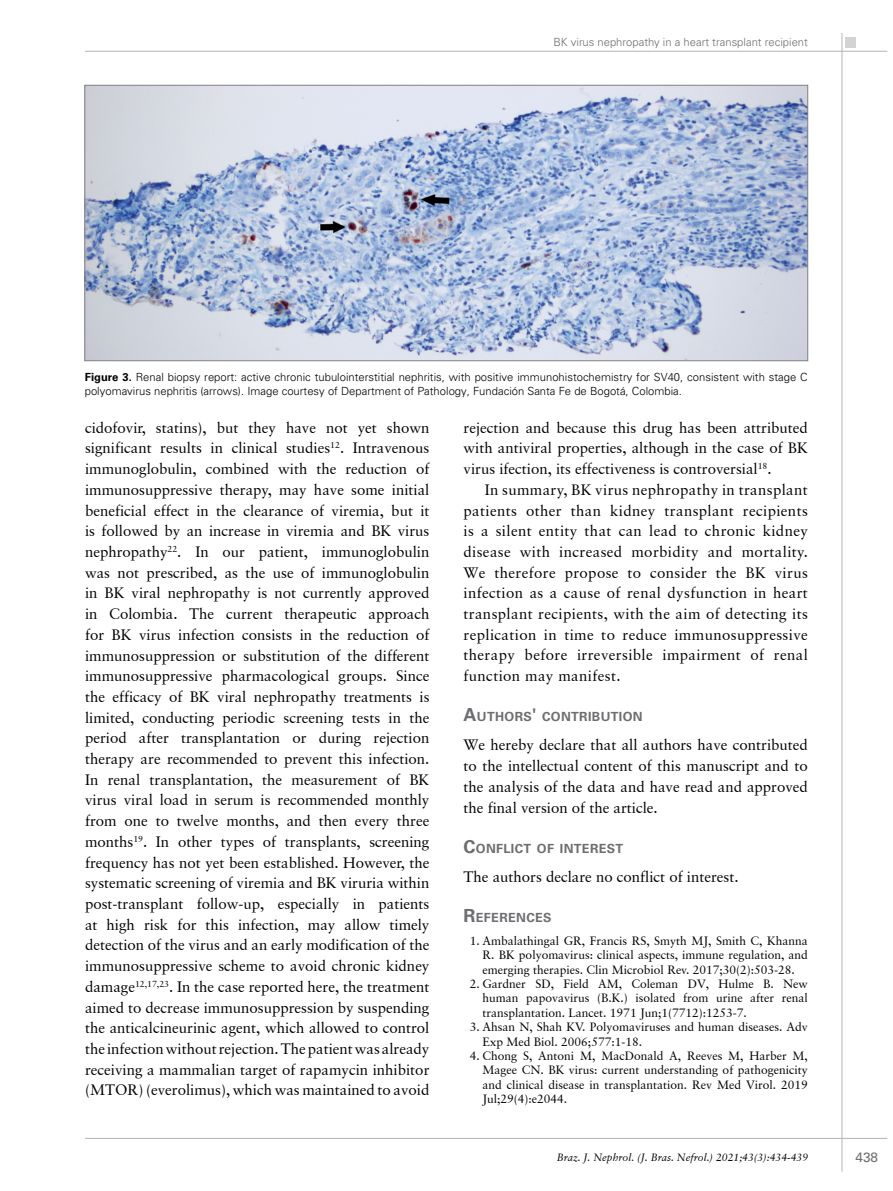
<style>
.page{position:relative;width:893px;height:1191px;background:#fff}
.page>*{position:absolute;margin:0;border:0;box-sizing:border-box;transform-origin:0 0}
.t1{font:15px/20.7px "Garamond Retrospective S Si";color:#000;text-align:justify}
.t2{font:13.5px "Univers LT Std";color:#6d6e71}
.t3{font:700 12.6px "Univers LT Std";letter-spacing:.03em;color:#6d6e71}
.t4{font:12px/14.4px "Garamond Retrospective S Si";color:#000;text-align:justify}
.t5{font:300 11.25px/14.2px "Univers LT Std";color:#000}
.t6{font:300 11.25px "Univers LT Std";color:#6d6e71}
.t7{font:italic 10.5px "Garamond Retrospective S Si";color:#000}
.s1{font-weight:700}
.s2{font-size:18px}
</style>
<div class="page">
<div style="left:845px;top:37px;width:11px;height:11px;background:#d1d3d4"></div>
<hr style="left:85px;top:51px;width:802px;height:1px;background:#b1b4b6">
<hr style="left:842px;top:33px;width:1px;height:1138px;background:#b1b4b6">
<hr style="left:85px;top:1138px;width:802px;height:1px;background:#b1b4b6">
<img style="left:87px;top:87px;width:719px;height:272px">
<p class="t6" style="left:553px;top:36px;width:256px">BK virus nephropathy in a heart transplant recipient</p>
<p class="t5" style="left:85px;top:369px;width:724px"><span class="s1">Figure 3.</span> Renal biopsy report: active chronic tubulointerstitial nephritis, with positive immunohistochemistry for SV40, consistent with stage C polyomavirus nephritis (arrows). Image courtesy of Department of Pathology, Fundación Santa Fe de Bogotá, Colombia.</p>
<p class="t1" style="left:85px;top:417px;width:346px">cidofovir, statins), but they have not yet shown significant results in clinical studies<sup>12</sup>. Intravenous immunoglobulin, combined with the reduction of immunosuppressive therapy, may have some initial beneficial effect in the clearance of viremia, but it is followed by an increase in viremia and BK virus nephropathy<sup>22</sup>. In our patient, immunoglobulin was not prescribed, as the use of immunoglobulin in BK viral nephropathy is not currently approved in Colombia. The current therapeutic approach for BK virus infection consists in the reduction of immunosuppression or substitution of the different immunosuppressive pharmacological groups. Since the efficacy of BK viral nephropathy treatments is limited, conducting periodic screening tests in the period after transplantation or during rejection therapy are recommended to prevent this infection.<br>In renal transplantation, the measurement of BK virus viral load in serum is recommended monthly from one to twelve months, and then every three months<sup>19</sup>. In other types of transplants, screening frequency has not yet been established. However, the systematic screening of viremia and BK viruria within post-transplant follow-up, especially in patients at high risk for this infection, may allow timely detection of the virus and an early modification of the immunosuppressive scheme to avoid chronic kidney damage<sup>12,17,23</sup>. In the case reported here, the treatment aimed to decrease immunosuppression by suspending the anticalcineurinic agent, which allowed to control the infection without rejection. The patient was already receiving a mammalian target of rapamycin inhibitor (MTOR) (everolimus), which was maintained to avoid</p>
<p class="t1" style="left:463px;top:417px;width:346px">rejection and because this drug has been attributed with antiviral properties, although in the case of BK virus ifection, its effectiveness is controversial<sup>18</sup>.</p>
<p class="t1" style="left:463px;top:479px;width:346px;text-indent:21px">In summary, BK virus nephropathy in transplant patients other than kidney transplant recipients is a silent entity that can lead to chronic kidney disease with increased morbidity and mortality.<br>We therefore propose to consider the BK virus infection as a cause of renal dysfunction in heart transplant recipients, with the aim of detecting its replication in time to reduce immunosuppressive therapy before irreversible impairment of renal function may manifest.</p>
<p class="t3" style="left:463px;top:709px;width:181px"><span class="s2">A</span>UTHORS<span class="s2">'</span> CONTRIBUTION</p>
<p class="t1" style="left:463px;top:734px;width:346px">We hereby declare that all authors have contributed to the intellectual content of this manuscript and to the analysis of the data and have read and approved the final version of the article.</p>
<p class="t3" style="left:463px;top:841px;width:161px"><span class="s2">C</span>ONFLICT OF INTEREST</p>
<p class="t1" style="left:463px;top:866px;width:277px">The authors declare no conflict of interest.</p>
<p class="t3" style="left:463px;top:910px;width:90px"><span class="s2">R</span>EFERENCES</p>
<p class="t4" style="left:483px;top:933px;width:327px;text-indent:-13px">1. Ambalathingal GR, Francis RS, Smyth MJ, Smith C, Khanna R. BK polyomavirus: clinical aspects, immune regulation, and emerging therapies. Clin Microbiol Rev. 2017;30(2):503-28.</p>
<p class="t4" style="left:483px;top:976px;width:327px;text-indent:-13px">2. Gardner SD, Field AM, Coleman DV, Hulme B. New human papovavirus (B.K.) isolated from urine after renal transplantation. Lancet. 1971 Jun;1(7712):1253-7.</p>
<p class="t4" style="left:483px;top:1019px;width:327px;text-indent:-13px">3. Ahsan N, Shah KV. Polyomaviruses and human diseases. Adv<br>Exp Med Biol. 2006;577:1-18.</p>
<p class="t4" style="left:483px;top:1048px;width:327px;text-indent:-13px">4. Chong S, Antoni M, MacDonald A, Reeves M, Harber M, Magee CN. BK virus: current understanding of pathogenicity and clinical disease in transplantation. Rev Med Virol. 2019<br>Jul;29(4):e2044.</p>
<p class="t7" style="left:557px;top:1151px;width:253px">Braz. J. Nephrol. (J. Bras. Nefrol.) 2021;43(3):434-439</p>
<p class="t2" style="left:855px;top:1149px;width:24px">438</p>
</div>
